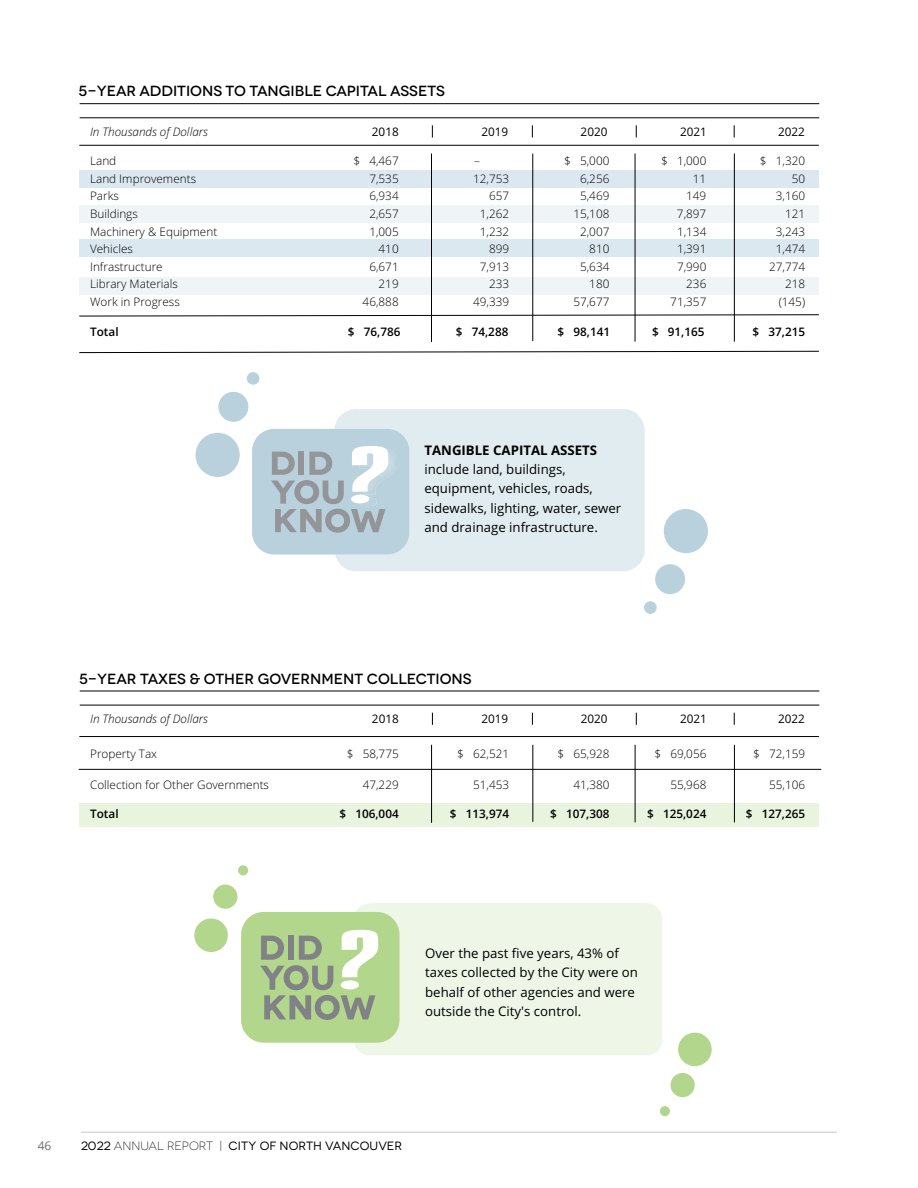
<style>
.page{position:relative;width:918px;height:1188px;background:#fff}
.page>*{position:absolute;margin:0;border:0;box-sizing:border-box;transform-origin:0 0}
.t1{font:500 14.7px "Novecentowide";color:#000}
.t2{font:13.2px/19px "Open Sans";color:#000}
.t3{font:700 13.2px "Open Sans";color:#000}
.t4{font:12px "Novecentowide";letter-spacing:.01em;color:#000}
.t5{font:12px "Open Sans";color:#6d6e71}
.t6{font:300 11.7px "Open Sans";color:#000}
.t7{font:600 11.7px "Open Sans";color:#000}
.t8{font:italic 300 11.7px "Open Sans";color:#000}
.t9{font:11.7px "Open Sans";color:#000}
.s1{font-weight:300}
</style>
<div class="page">
<hr style="left:81px;top:1132px;width:756px;height:1px;background:#000">
<div style="left:354px;top:903px;width:308px;height:152px;background:#eef6e7"></div>
<hr style="left:80px;top:117px;width:739px;height:1px;background:#000">
<svg style="left:79px;top:125px;width:740px;height:228px"></svg>
<hr style="left:80px;top:103px;width:739px;height:1px;background:#000">
<svg style="left:79px;top:314px;width:740px;height:2px"></svg>
<div style="left:80px;top:804px;width:739px;height:23px;background:#e9f4df"></div>
<hr style="left:79px;top:736px;width:740px;height:1px;background:#000">
<hr style="left:80px;top:705px;width:739px;height:1px;background:#000">
<hr style="left:431px;top:745px;width:1px;height:78px;background:#000">
<hr style="left:533px;top:745px;width:1px;height:77px;background:#000">
<hr style="left:635px;top:745px;width:1px;height:77px;background:#000">
<hr style="left:734px;top:745px;width:1px;height:77px;background:#000">
<svg style="left:432px;top:713px;width:1px;height:12px"></svg>
<svg style="left:532px;top:713px;width:1px;height:12px"></svg>
<svg style="left:636px;top:713px;width:1px;height:12px"></svg>
<svg style="left:734px;top:713px;width:1px;height:12px"></svg>
<hr style="left:80px;top:691px;width:739px;height:1px;background:#000">
<div style="left:334px;top:409px;width:311px;height:162px;background:#e1ecf0"></div>
<div style="left:252px;top:429px;width:157px;height:126px;background:#b8d1dc;border-radius:22px"></div>
<img style="left:388px;top:449px;width:8px;height:28px">
<svg style="left:271px;top:446px;width:117px;height:87px"></svg>
<div style="left:664px;top:509px;width:44px;height:44px;background:#b8d1dc;border-radius:50%"></div>
<div style="left:655px;top:564px;width:30px;height:30px;background:#b8d1dc;border-radius:50%"></div>
<div style="left:644px;top:601px;width:13px;height:13px;background:#b8d1dc;border-radius:50%"></div>
<div style="left:196px;top:433px;width:44px;height:44px;background:#b8d1dc;border-radius:50%"></div>
<div style="left:218px;top:392px;width:30px;height:30px;background:#b8d1dc;border-radius:50%"></div>
<div style="left:247px;top:372px;width:12px;height:13px;background:#b8d1dc;border-radius:50%"></div>
<div style="left:678px;top:1033px;width:34px;height:33px;background:#b1d68c;border-radius:50%"></div>
<div style="left:671px;top:1073px;width:24px;height:24px;background:#b1d68c;border-radius:50%"></div>
<div style="left:660px;top:1106px;width:10px;height:10px;background:#b1d68c;border-radius:50%"></div>
<div style="left:194px;top:919px;width:34px;height:33px;background:#b1d68c;border-radius:50%"></div>
<div style="left:213px;top:885px;width:24px;height:24px;background:#b1d68c;border-radius:50%"></div>
<div style="left:238px;top:865px;width:10px;height:10px;background:#b1d68c;border-radius:50%"></div>
<div style="left:241px;top:912px;width:159px;height:131px;background:#b1d68c;border-radius:23px"></div>
<svg style="left:260px;top:930px;width:118px;height:90px"></svg>
<hr style="left:79px;top:769px;width:742px;height:1px;background:#000">
<p class="t1" style="left:79px;top:82px;width:368px">5-YEAR ADDITIONS TO TANGIBLE CAPITAL ASSETS</p>
<p class="t8" style="left:90px;top:123px;width:119px">In Thousands of Dollars</p>
<p class="t9" style="left:372px;top:123px;width:28px">2018</p>
<p class="t9" style="left:481px;top:123px;width:28px">2019</p>
<p class="t9" style="left:581px;top:123px;width:28px">2020</p>
<p class="t9" style="left:680px;top:123px;width:28px">2021</p>
<p class="t9" style="left:778px;top:123px;width:28px">2022</p>
<p class="t6" style="left:90px;top:153px;width:28px">Land</p>
<p class="t6" style="left:353px;top:153px;width:47px">$ 4,467</p>
<p class="t6" style="left:474px;top:153px;width:7px">–</p>
<p class="t6" style="left:564px;top:153px;width:47px">$ 5,000</p>
<p class="t6" style="left:661px;top:153px;width:47px">$ 1,000</p>
<p class="t6" style="left:760px;top:153px;width:47px">$ 1,320</p>
<p class="t6" style="left:90px;top:170px;width:108px">Land Improvements</p>
<p class="t6" style="left:369px;top:170px;width:31px">7,535</p>
<p class="t6" style="left:473px;top:170px;width:38px">12,753</p>
<p class="t6" style="left:580px;top:170px;width:31px">6,256</p>
<p class="t6" style="left:693px;top:170px;width:15px">11</p>
<p class="t6" style="left:792px;top:170px;width:15px">50</p>
<p class="t6" style="left:90px;top:188px;width:30px">Parks</p>
<p class="t6" style="left:369px;top:188px;width:31px">6,934</p>
<p class="t6" style="left:489px;top:188px;width:22px">657</p>
<p class="t6" style="left:580px;top:188px;width:31px">5,469</p>
<p class="t6" style="left:686px;top:188px;width:22px">149</p>
<p class="t6" style="left:776px;top:188px;width:31px">3,160</p>
<p class="t6" style="left:90px;top:206px;width:49px">Buildings</p>
<p class="t6" style="left:369px;top:206px;width:31px">2,657</p>
<p class="t6" style="left:480px;top:206px;width:31px">1,262</p>
<p class="t6" style="left:573px;top:206px;width:38px">15,108</p>
<p class="t6" style="left:677px;top:206px;width:31px">7,897</p>
<p class="t6" style="left:785px;top:206px;width:22px">121</p>
<p class="t6" style="left:90px;top:223px;width:129px">Machinery &amp; Equipment</p>
<p class="t6" style="left:369px;top:223px;width:31px">1,005</p>
<p class="t6" style="left:480px;top:223px;width:31px">1,232</p>
<p class="t6" style="left:580px;top:223px;width:31px">2,007</p>
<p class="t6" style="left:677px;top:223px;width:31px">1,134</p>
<p class="t6" style="left:776px;top:223px;width:31px">3,243</p>
<p class="t6" style="left:90px;top:241px;width:45px">Vehicles</p>
<p class="t6" style="left:379px;top:241px;width:22px">410</p>
<p class="t6" style="left:489px;top:241px;width:22px">899</p>
<p class="t6" style="left:589px;top:241px;width:22px">810</p>
<p class="t6" style="left:677px;top:241px;width:31px">1,391</p>
<p class="t6" style="left:776px;top:241px;width:31px">1,474</p>
<p class="t6" style="left:90px;top:259px;width:74px">Infrastructure</p>
<p class="t6" style="left:369px;top:259px;width:31px">6,671</p>
<p class="t6" style="left:480px;top:259px;width:31px">7,913</p>
<p class="t6" style="left:580px;top:259px;width:31px">5,634</p>
<p class="t6" style="left:677px;top:259px;width:31px">7,990</p>
<p class="t6" style="left:769px;top:259px;width:38px">27,774</p>
<p class="t6" style="left:90px;top:276px;width:89px">Library Materials</p>
<p class="t6" style="left:379px;top:276px;width:22px">219</p>
<p class="t6" style="left:489px;top:276px;width:22px">233</p>
<p class="t6" style="left:589px;top:276px;width:22px">180</p>
<p class="t6" style="left:686px;top:276px;width:22px">236</p>
<p class="t6" style="left:785px;top:276px;width:22px">218</p>
<p class="t6" style="left:90px;top:294px;width:91px">Work in Progress</p>
<p class="t6" style="left:363px;top:294px;width:38px">46,888</p>
<p class="t6" style="left:473px;top:294px;width:38px">49,339</p>
<p class="t6" style="left:573px;top:294px;width:38px">57,677</p>
<p class="t6" style="left:670px;top:294px;width:38px">71,357</p>
<p class="t6" style="left:779px;top:294px;width:28px">(145)</p>
<p class="t7" style="left:90px;top:323px;width:30px">Total</p>
<p class="t7" style="left:348px;top:323px;width:54px">$ 76,786</p>
<p class="t7" style="left:456px;top:323px;width:54px">$ 74,288</p>
<p class="t7" style="left:558px;top:323px;width:54px">$ 98,141</p>
<p class="t7" style="left:652px;top:323px;width:54px">$ 91,165</p>
<p class="t7" style="left:753px;top:323px;width:54px">$ 37,215</p>
<p class="t3" style="left:424px;top:441px;width:174px">TANGIBLE CAPITAL ASSETS</p>
<p class="t2" style="left:424px;top:460px;width:198px">include land, buildings, equipment, vehicles, roads, sidewalks, lighting, water, sewer and drainage infrastructure.</p>
<p class="t1" style="left:79px;top:670px;width:394px">5-YEAR TAXES &amp; OTHER GOVERNMENT COLLECTIONS</p>
<p class="t8" style="left:90px;top:711px;width:119px">In Thousands of Dollars</p>
<p class="t9" style="left:372px;top:711px;width:28px">2018</p>
<p class="t9" style="left:481px;top:711px;width:28px">2019</p>
<p class="t9" style="left:581px;top:711px;width:28px">2020</p>
<p class="t9" style="left:680px;top:711px;width:28px">2021</p>
<p class="t9" style="left:778px;top:711px;width:28px">2022</p>
<p class="t6" style="left:90px;top:746px;width:69px">Property Tax</p>
<p class="t6" style="left:347px;top:746px;width:53px">$ 58,775</p>
<p class="t6" style="left:457px;top:746px;width:53px">$ 62,521</p>
<p class="t6" style="left:558px;top:746px;width:53px">$ 65,928</p>
<p class="t6" style="left:654px;top:746px;width:53px">$ 69,056</p>
<p class="t6" style="left:753px;top:746px;width:53px">$ 72,159</p>
<p class="t6" style="left:90px;top:777px;width:180px">Collection for Other Governments</p>
<p class="t6" style="left:363px;top:777px;width:38px">47,229</p>
<p class="t6" style="left:473px;top:777px;width:38px">51,453</p>
<p class="t6" style="left:573px;top:777px;width:38px">41,380</p>
<p class="t6" style="left:670px;top:777px;width:38px">55,968</p>
<p class="t6" style="left:769px;top:777px;width:38px">55,106</p>
<p class="t7" style="left:90px;top:806px;width:30px">Total</p>
<p class="t7" style="left:339px;top:806px;width:61px">$ 106,004</p>
<p class="t7" style="left:450px;top:806px;width:61px">$ 113,974</p>
<p class="t7" style="left:550px;top:806px;width:61px">$ 107,308</p>
<p class="t7" style="left:647px;top:806px;width:61px">$ 125,024</p>
<p class="t7" style="left:746px;top:806px;width:61px">$ 127,265</p>
<p class="t2" style="left:425px;top:944px;width:214px">Over the past five years, 43% of taxes collected by the City were on behalf of other agencies and were outside the City's control.</p>
<p class="t5" style="left:38px;top:1138px;width:15px">46</p>
<p class="t4" style="left:81px;top:1139px;width:323px">2022 <span class="s1">ANNUAL REPORT |</span> CITY OF NORTH VANCOUVER</p>
</div>
